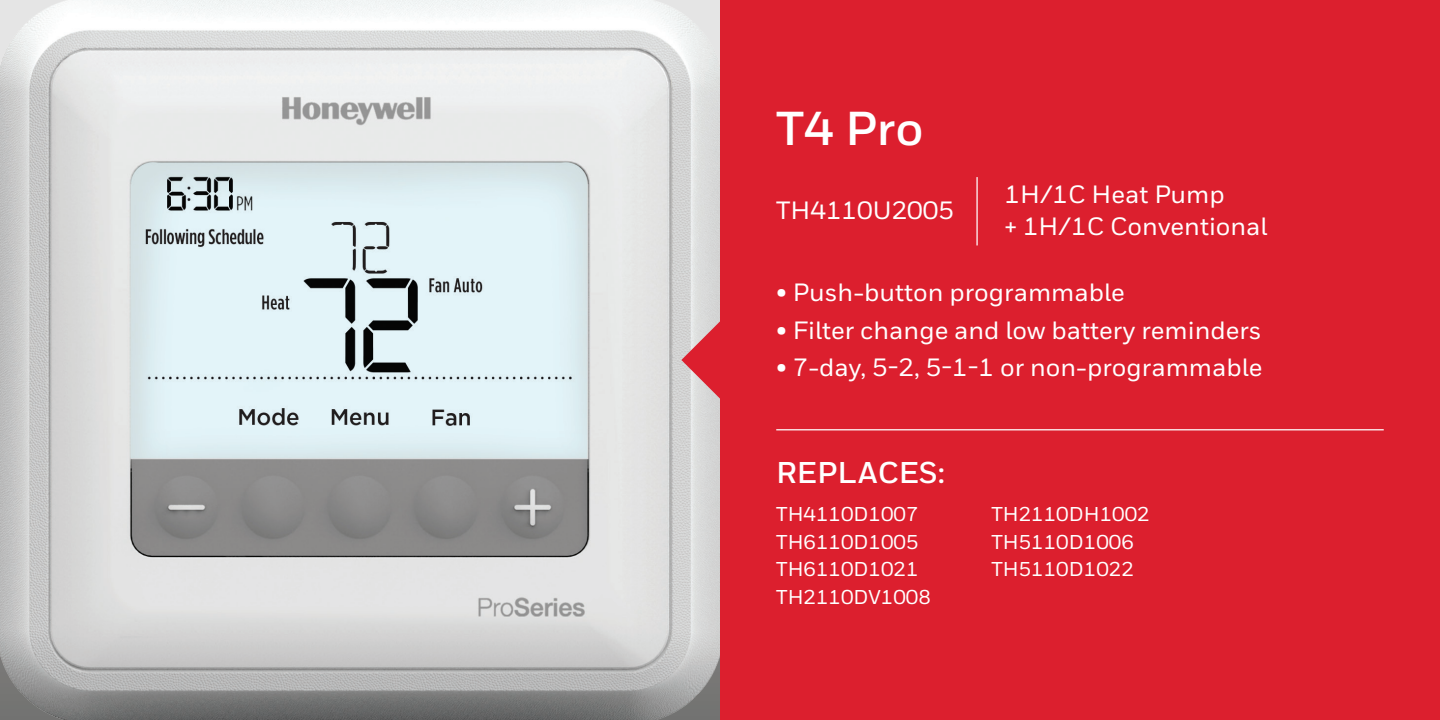
<style>
.page{position:relative;width:1440px;height:720px;background:#fff}
.page>*{position:absolute;margin:0;border:0;box-sizing:border-box;transform-origin:0 0}
.t1{font:700 47.5px "Honeywell Sans";color:#fff}
.t2{font:700 30px "Honeywell Sans";color:#fff}
.t3{font:500 25px/32.5px "Honeywell Sans";color:#fff}
.t4{font:500 20px "Honeywell Sans";color:#fff}
</style>
<div class="page">
<img style="left:0;top:0;width:720px;height:720px">
<div style="left:720px;top:0;width:720px;height:720px;background:#dc1f2e"></div>
<hr style="left:976px;top:177px;width:2px;height:68px;background:#fff">
<hr style="left:776px;top:429px;width:608px;height:1px;background:#fff">
<svg style="left:681px;top:321px;width:39px;height:78px;background:#da7d85"></svg>
<p class="t1" style="left:776px;top:99px;width:149px">T4 Pro</p>
<p class="t3" style="left:776px;top:194px;width:179px">TH4110U2005</p>
<p class="t3" style="left:1004px;top:178px;width:265px">1H/1C Heat Pump<br>+ 1H/1C Conventional</p>
<p class="t3" style="left:776px;top:277px;width:350px">• Push-button programmable</p>
<p class="t3" style="left:776px;top:314px;width:487px">• Filter change and low battery reminders</p>
<p class="t3" style="left:776px;top:352px;width:488px">• 7-day, 5-2, 5-1-1 or non-programmable</p>
<p class="t2" style="left:776px;top:454px;width:170px">REPLACES:</p>
<p class="t4" style="left:776px;top:502px;width:144px">TH4110D1007</p>
<p class="t4" style="left:776px;top:530px;width:144px">TH6110D1005</p>
<p class="t4" style="left:776px;top:557px;width:144px">TH6110D1021</p>
<p class="t4" style="left:776px;top:585px;width:156px">TH2110DV1008</p>
<p class="t4" style="left:991px;top:502px;width:160px">TH2110DH1002</p>
<p class="t4" style="left:991px;top:530px;width:144px">TH5110D1006</p>
<p class="t4" style="left:991px;top:557px;width:144px">TH5110D1022</p>
</div>
